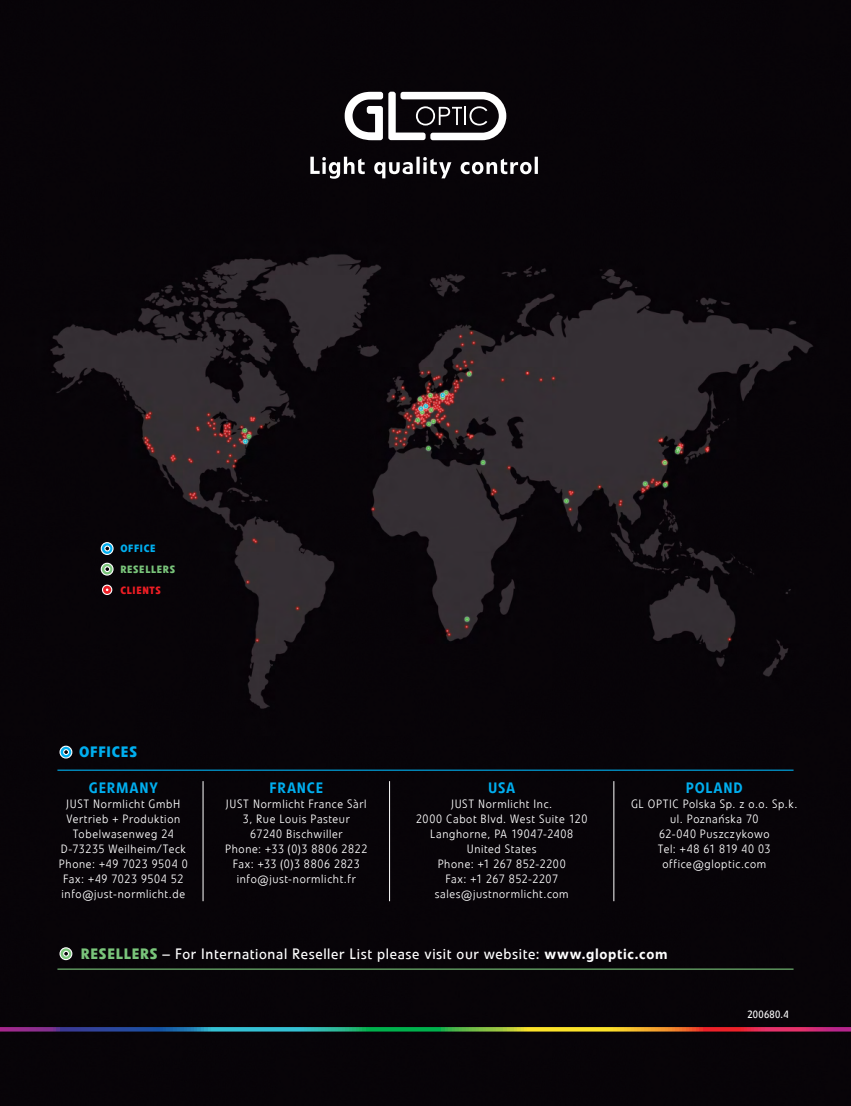
<style>
.page{position:relative;width:851px;height:1106px;background:#fff}
.page>*{position:absolute;margin:0;border:0;box-sizing:border-box;transform-origin:0 0}
.t1{font:15px "Veto Com";letter-spacing:.04em;color:#fff}
.t2{font:500 15px "Veto Com";letter-spacing:.05em;color:#00aeef}
.t3{font:700 15px "Veto Com";letter-spacing:.055em;color:#00aeef}
.t4{font:300 12px/15px "Veto Com";letter-spacing:.05em;color:#fff;text-align:center}
.t5{font:700 10.5px "Veto Com";letter-spacing:.065em;color:#79c47a}
.t6{font:10.5px "Veto Com";letter-spacing:.025em;color:#fff}
.t7{font:700 10.5px "Veto Com";letter-spacing:.07em;color:#ed1d24}
.t8{font:700 10.5px "Veto Com";letter-spacing:.065em;color:#00aeef}
.s1{font-weight:700;color:#79c47a}
.s2{font-weight:500}
</style>
<div class="page">
<img style="left:0;top:0;width:850px;height:1106px">
<svg style="left:344px;top:92px;width:162px;height:48px"></svg>
<hr style="left:203px;top:781px;width:1px;height:120px;background:#fff">
<hr style="left:389px;top:781px;width:1px;height:120px;background:#fff">
<hr style="left:613px;top:781px;width:1px;height:120px;background:#fff">
<svg style="left:59px;top:745px;width:14px;height:14px"></svg>
<hr style="left:57px;top:769px;width:736px;height:1px;background:#00aeef">
<hr style="left:57px;top:968px;width:736px;height:1px;background:#79c47a">
<svg style="left:59px;top:946px;width:14px;height:14px"></svg>
<svg style="left:100px;top:541px;width:14px;height:14px"></svg>
<svg style="left:100px;top:562px;width:14px;height:14px"></svg>
<svg style="left:102px;top:585px;width:10px;height:9px"></svg>
<div style="left:102px;top:584px;width:10px;height:11px;border:1px solid #fff;border-radius:50%"></div>
<svg style="left:310px;top:157px;width:228px;height:22px"></svg>
<svg style="left:0;top:1027px;width:850px;height:4px;background:#7f846e"></svg>
<p class="t8" style="left:120px;top:542px;width:37px">OFFICE</p>
<p class="t5" style="left:120px;top:562px;width:56px">RESELLERS</p>
<p class="t7" style="left:120px;top:583px;width:42px">CLIENTS</p>
<p class="t3" style="left:79px;top:742px;width:59px">OFFICES</p>
<p class="t2" style="left:89px;top:778px;width:71px">GERMANY</p>
<p class="t4" style="left:59px;top:796px;width:130px">JUST Normlicht GmbH<br>Vertrieb + Produktion<br>Tobelwasenweg 24<br>D-73235 Weilheim/Teck<br>Phone: +49 7023 9504 0<br>Fax: +49 7023 9504 52 info@just-normlicht.de</p>
<p class="t2" style="left:269px;top:778px;width:55px">FRANCE</p>
<p class="t4" style="left:225px;top:796px;width:144px">JUST Normlicht France Sàrl<br>3, Rue Louis Pasteur<br>67240 Bischwiller<br>Phone: +33 (0)3 8806 2822<br>Fax: +33 (0)3 8806 2823 info@just-normlicht.fr</p>
<p class="t2" style="left:488px;top:778px;width:29px">USA</p>
<p class="t4" style="left:416px;top:796px;width:173px">JUST Normlicht Inc.<br>2000 Cabot Blvd. West Suite 120<br>Langhorne, PA 19047-2408<br>United States<br>Phone: +1 267 852-2200<br>Fax: +1 267 852-2207 sales@justnormlicht.com</p>
<p class="t2" style="left:685px;top:778px;width:58px">POLAND</p>
<p class="t4" style="left:631px;top:796px;width:168px">GL OPTIC Polska Sp. z o.o. Sp.k. ul. Poznańska 70<br>62-040 Puszczykowo<br>Tel: +48 61 819 40 03 office@gloptic.com</p>
<p class="t1" style="left:81px;top:945px;width:588px"><span class="s1">RESELLERS</span> – For International Reseller List please visit our website: <span class="s2">www.gloptic.com</span></p>
<p class="t6" style="left:747px;top:1008px;width:43px">200680.4</p>
</div>
